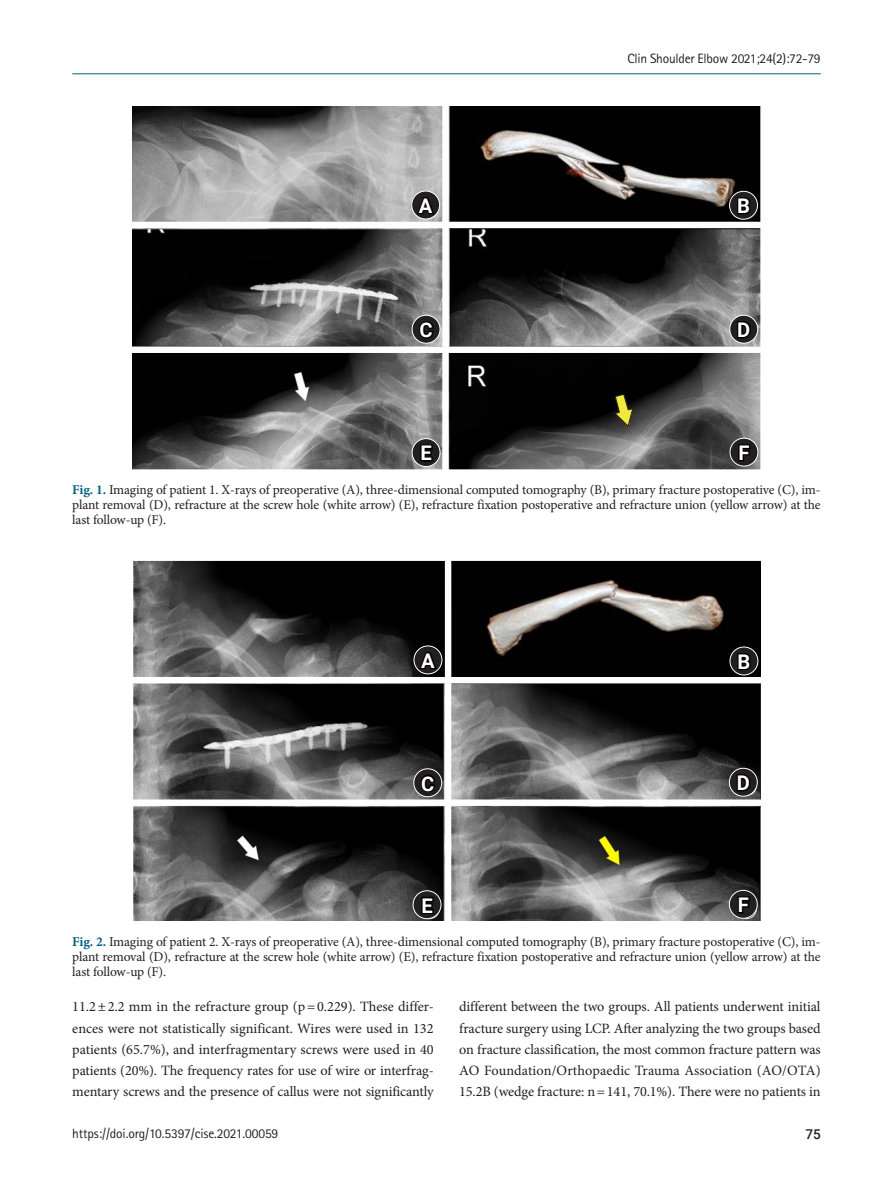
<style>
.page{position:relative;width:893px;height:1191px;background:#fff}
.page>*{position:absolute;margin:0;border:0;box-sizing:border-box;transform-origin:0 0}
.t1{font:700 20.25px "Roboto";color:#fff}
.body{font:14.25px/21.3px "Minion Pro";letter-spacing:-.01em;color:#231f20;text-align:justify}
.fig-caption{font:13.5px/15px "Minion Pro";letter-spacing:-.015em;color:#231f20;text-align:justify}
.t2{font:13.5px "Rotis Sans Serif Std";letter-spacing:-.02em;color:#231f20}
.t3{font:500 13.5px "Roboto";color:#231f20}
.s1{font-weight:700;color:#006180}
</style>
<div class="page">
<img style="left:133px;top:560px;width:627px;height:361px">
<svg style="left:730px;top:647px;width:28px;height:28px"></svg>
<div style="left:729px;top:646px;width:29px;height:29px;border:1px solid #fff;border-radius:50%"></div>
<svg style="left:736px;top:651px;width:17px;height:20px"></svg>
<svg style="left:414px;top:646px;width:28px;height:28px"></svg>
<div style="left:413px;top:645px;width:29px;height:29px;border:1px solid #fff;border-radius:50%"></div>
<svg style="left:417px;top:650px;width:22px;height:21px"></svg>
<svg style="left:729px;top:768px;width:28px;height:28px"></svg>
<div style="left:729px;top:767px;width:29px;height:29px;border:1px solid #fff;border-radius:50%"></div>
<svg style="left:735px;top:772px;width:17px;height:20px"></svg>
<svg style="left:414px;top:768px;width:28px;height:28px"></svg>
<div style="left:413px;top:768px;width:29px;height:29px;border:1px solid #fff;border-radius:50%"></div>
<svg style="left:419px;top:772px;width:18px;height:22px"></svg>
<div style="left:729px;top:890px;width:28px;height:28px;background:#231f20;border-radius:50%"></div>
<div style="left:729px;top:890px;width:29px;height:28px;border:1px solid #fff;border-radius:50%"></div>
<svg style="left:737px;top:896px;width:13px;height:18px"></svg>
<div style="left:413px;top:890px;width:28px;height:28px;background:#231f20;border-radius:50%"></div>
<div style="left:413px;top:890px;width:28px;height:29px;border:1px solid #fff;border-radius:50%"></div>
<svg style="left:421px;top:897px;width:13px;height:17px"></svg>
<img style="left:133px;top:106px;width:627px;height:363px">
<svg style="left:729px;top:191px;width:28px;height:28px"></svg>
<div style="left:729px;top:191px;width:29px;height:29px;border:1px solid #fff;border-radius:50%"></div>
<svg style="left:736px;top:195px;width:16px;height:21px"></svg>
<svg style="left:412px;top:191px;width:28px;height:28px"></svg>
<div style="left:411px;top:190px;width:29px;height:29px;border:1px solid #fff;border-radius:50%"></div>
<svg style="left:415px;top:196px;width:21px;height:20px"></svg>
<svg style="left:730px;top:315px;width:28px;height:28px"></svg>
<div style="left:729px;top:315px;width:29px;height:29px;border:1px solid #fff;border-radius:50%"></div>
<svg style="left:736px;top:319px;width:17px;height:21px"></svg>
<svg style="left:412px;top:315px;width:28px;height:28px"></svg>
<div style="left:412px;top:315px;width:28px;height:29px;border:1px solid #fff;border-radius:50%"></div>
<svg style="left:417px;top:319px;width:18px;height:21px"></svg>
<div style="left:730px;top:438px;width:28px;height:28px;background:#231f20;border-radius:50%"></div>
<div style="left:729px;top:438px;width:29px;height:28px;border:1px solid #fff;border-radius:50%"></div>
<svg style="left:738px;top:444px;width:14px;height:19px"></svg>
<div style="left:412px;top:438px;width:28px;height:28px;background:#231f20;border-radius:50%"></div>
<div style="left:412px;top:438px;width:28px;height:29px;border:1px solid #fff;border-radius:50%"></div>
<svg style="left:420px;top:444px;width:13px;height:18px"></svg>
<svg style="left:614px;top:394px;width:19px;height:33px"></svg>
<hr style="left:72px;top:73px;width:749px;height:1px;background:#006180">
<p class="t2" style="left:627px;top:51px;width:195px">Clin Shoulder Elbow 2021;24(2):72-79</p>
<p class="t1" style="left:419px;top:191px;width:15px">A</p>
<p class="t1" style="left:737px;top:192px;width:14px">B</p>
<p class="t1" style="left:419px;top:315px;width:15px">C</p>
<p class="t1" style="left:737px;top:315px;width:15px">D</p>
<p class="t1" style="left:420px;top:439px;width:13px">E</p>
<p class="t1" style="left:738px;top:438px;width:13px">F</p>
<p class="fig-caption" style="left:72px;top:482px;width:750px"><span class="s1">Fig. 1.</span> Imaging of patient 1. X-rays of preoperative (A), three-dimensional computed tomography (B), primary fracture postoperative (C), im&shy;plant removal (D), refracture at the screw hole (white arrow) (E), refracture fixation postoperative and refracture union (yellow arrow) at the last follow-up (F).</p>
<p class="t1" style="left:421px;top:646px;width:15px">A</p>
<p class="t1" style="left:737px;top:647px;width:14px">B</p>
<p class="t1" style="left:421px;top:769px;width:15px">C</p>
<p class="t1" style="left:737px;top:768px;width:15px">D</p>
<p class="t1" style="left:421px;top:891px;width:13px">E</p>
<p class="t1" style="left:738px;top:890px;width:13px">F</p>
<p class="fig-caption" style="left:72px;top:934px;width:750px"><span class="s1">Fig. 2.</span> Imaging of patient 2. X-rays of preoperative (A), three-dimensional computed tomography (B), primary fracture postoperative (C), im&shy;plant removal (D), refracture at the screw hole (white arrow) (E), refracture fixation postoperative and refracture union (yellow arrow) at the last follow-up (F).</p>
<p class="body" style="left:72px;top:996px;width:363px">11.2 ± 2.2 mm in the refracture group (p = 0.229). These differ&shy;ences were not statistically significant. Wires were used in 132 patients (65.7%), and interfragmentary screws were used in 40 patients (20%). The frequency rates for use of wire or interfrag&shy;mentary screws and the presence of callus were not significantly</p>
<p class="body" style="left:459px;top:996px;width:363px">different between the two groups. All patients underwent initial fracture surgery using LCP. After analyzing the two groups based on fracture classification, the most common fracture pattern was AO Foundation/Orthopaedic Trauma Association (AO/OTA)<br>15.2B (wedge fracture: n = 141, 70.1%). There were no patients in</p>
<p class="t2" style="left:72px;top:1125px;width:208px">https://doi.org/10.5397/cise.2021.00059</p>
<p class="t3" style="left:805px;top:1124px;width:17px">75</p>
</div>
